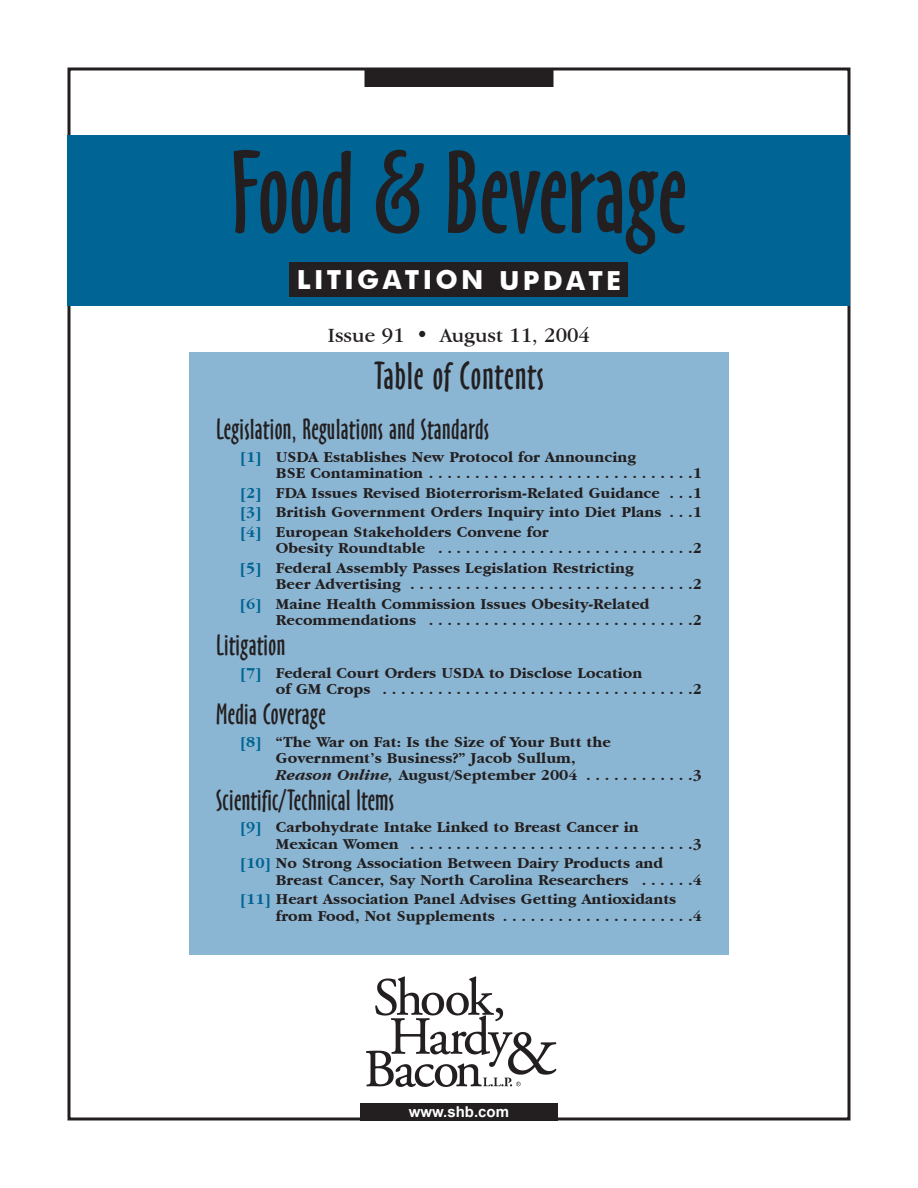
<style>
.page{position:relative;width:918px;height:1188px;background:#fff}
.page>*{position:absolute;margin:0;border:0;box-sizing:border-box;transform-origin:0 0}
.t1{font:108px "Oz Handicraft BT";color:#231f20}
.t2{font:36px "Oz Handicraft BT";letter-spacing:.03em;color:#231f20}
.t3{font:27px "Oz Handicraft BT";letter-spacing:.015em;color:#231f20}
.t4{font:700 26.25px "Futura BT";letter-spacing:.125em;color:#fff}
.t5{font:21px "Garamond IT Cby BT";color:#231f20}
.t6{font:700 15.75px/16.5px "Garamond IT Cby BT";color:#231f20}
.t7{font:700 15px "Arial";color:#fff}
.s1{color:#006494}
.s2{font-style:italic}
</style>
<div class="page">
<div style="left:364px;top:69px;width:190px;height:18px;background:#231f20"></div>
<div style="left:68px;top:135px;width:782px;height:171px;background:#006494"></div>
<div style="left:290px;top:263px;width:338px;height:34px;background:#231f20"></div>
<div style="left:189px;top:352px;width:540px;height:603px;background:#8bb6d3"></div>
<div style="left:360px;top:1103px;width:198px;height:18px;background:#231f20"></div>
<img style="left:367px;top:976px;width:189px;height:111px">
<h1 class="t1" style="left:231px;top:130px;width:457px">Food &amp; Beverage</h1>
<h3 class="t4" style="left:297px;top:264px;width:326px">LITIGATION UPDATE</h3>
<h3 class="t5" style="left:328px;top:323px;width:264px">Issue 91 • August 11, 2004</h3>
<h2 class="t2" style="left:374px;top:355px;width:172px">Table of Contents</h2>
<h3 class="t3" style="left:216px;top:414px;width:275px">Legislation, Regulations and Standards</h3>
<p class="t6" style="left:276px;top:448px;width:427px;text-indent:-36px"><span class="s1">[1]</span> USDA Establishes New Protocol for Announcing<br>BSE Contamination . . . . . . . . . . . . . . . . . . . . . . . . . . . . .1</p>
<p class="t6" style="left:240px;top:483px;width:464px;line-height:19.5px;text-align:justify"><span class="s1">[2]</span> FDA Issues Revised Bioterrorism-Related Guidance . . .1 <span class="s1">[3]</span> British Government Orders Inquiry into Diet Plans . . .1 <span class="s1">[4]</span> European Stakeholders Convene for</p>
<p class="t6" style="left:240px;top:538px;width:464px;line-height:19.5px;text-indent:36px">Obesity Roundtable . . . . . . . . . . . . . . . . . . . . . . . . . . . .2 <span class="s1">[5]</span> Federal Assembly Passes Legislation Restricting</p>
<p class="t6" style="left:240px;top:574px;width:464px;line-height:19.5px;text-indent:36px">Beer Advertising . . . . . . . . . . . . . . . . . . . . . . . . . . . . . . .2 <span class="s1">[6]</span> Maine Health Commission Issues Obesity-Related</p>
<p class="t6" style="left:276px;top:612px;width:428px">Recommendations . . . . . . . . . . . . . . . . . . . . . . . . . . . . .2</p>
<h3 class="t3" style="left:216px;top:630px;width:71px">Litigation</h3>
<p class="t6" style="left:276px;top:664px;width:427px;text-indent:-36px"><span class="s1">[7]</span> Federal Court Orders USDA to Disclose Location<br>of GM Crops . . . . . . . . . . . . . . . . . . . . . . . . . . . . . . . . . .2</p>
<h3 class="t3" style="left:216px;top:699px;width:111px">Media Coverage</h3>
<p class="t6" style="left:276px;top:733px;width:427px;text-indent:-36px"><span class="s1">[8]</span> “The War on Fat: Is the Size of Your Butt the<br>Government’s Business?” Jacob Sullum,<br><span class="s2">Reason Online,</span> August/September 2004 . . . . . . . . . . . .3</p>
<h3 class="t3" style="left:216px;top:784px;width:180px">Scientific/Technical Items</h3>
<p class="t6" style="left:276px;top:819px;width:427px;text-indent:-36px"><span class="s1">[9]</span> Carbohydrate Intake Linked to Breast Cancer in<br>Mexican Women . . . . . . . . . . . . . . . . . . . . . . . . . . . . . . .3</p>
<p class="t6" style="left:276px;top:855px;width:427px;text-indent:-36px"><span class="s1">[10]</span> No Strong Association Between Dairy Products and<br>Breast Cancer, Say North Carolina Researchers . . . . . .4</p>
<p class="t6" style="left:276px;top:891px;width:427px;text-indent:-36px"><span class="s1">[11]</span> Heart Association Panel Advises Getting Antioxidants from Food, Not Supplements . . . . . . . . . . . . . . . . . . . . .4</p>
<p class="t7" style="left:409px;top:1103px;width:102px">www.shb.com</p>
</div>
